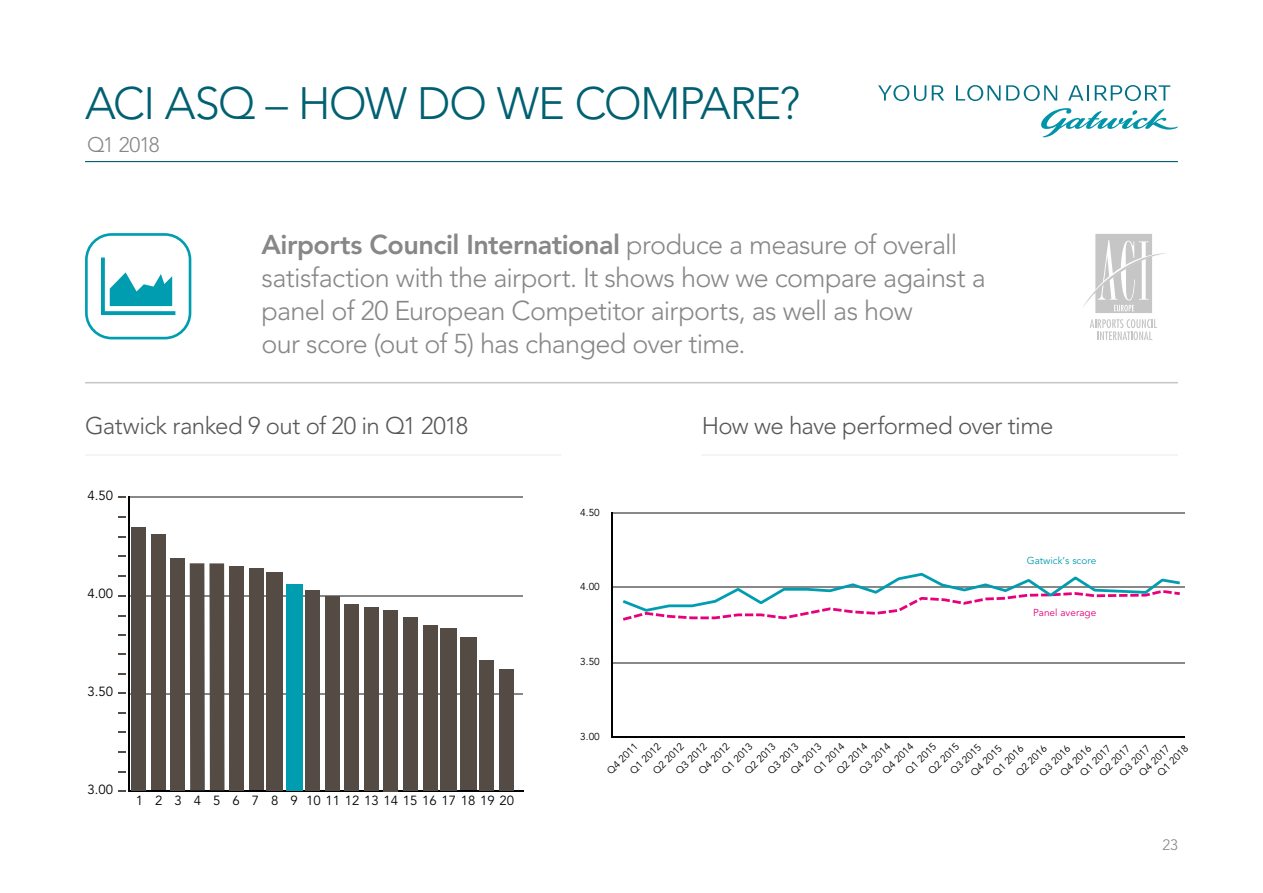
<style>
.page{position:relative;width:1263px;height:893px;background:#fff}
.page>*{position:absolute;margin:0;border:0;box-sizing:border-box;transform-origin:0 0}
.t1{font:300 45px "Avenir";letter-spacing:-.035em;color:#006071}
.t2{font:300 27px/33px "Avenir";letter-spacing:-.025em;color:#878787}
.t3{font:300 24px "Avenir";letter-spacing:-.025em;color:#575756}
.t4{font:300 21px "Avenir";letter-spacing:-.055em;color:#878787}
.t5{font:300 15px "Avenir";color:#878787}
.t6{font:13.2px "Avenir";color:#010203}
.t7{font:10.05px "Avenir";color:#010203}
.t8{font:10.05px "Avenir";color:#000}
.t9{font:10.05px "Avenir";color:#009db1}
.t10{font:10.05px "Avenir";color:#e6007c}
.s1{font-weight:800}
</style>
<div class="page">
<svg style="left:1041px;top:108px;width:137px;height:29px"></svg>
<svg style="left:1068px;top:85px;width:21px;height:16px"></svg>
<svg style="left:878px;top:85px;width:48px;height:16px"></svg>
<svg style="left:1006px;top:85px;width:51px;height:16px"></svg>
<svg style="left:932px;top:85px;width:12px;height:16px"></svg>
<svg style="left:956px;top:85px;width:44px;height:16px"></svg>
<svg style="left:1095px;top:85px;width:75px;height:16px"></svg>
<hr style="left:85px;top:161px;width:1093px;height:1px;background:#006071">
<hr style="left:85px;top:382px;width:1093px;height:1px;background:#c6c6c6">
<hr style="left:85px;top:454px;width:476px;height:2px;background:#f4f0ee">
<hr style="left:702px;top:454px;width:476px;height:2px;background:#f4f0ee">
<svg style="left:85px;top:233px;width:106px;height:106px"></svg>
<svg style="left:1083px;top:234px;width:83px;height:79px"></svg>
<svg style="left:1090px;top:319px;width:67px;height:21px"></svg>
<hr style="left:130px;top:693px;width:393px;height:1px;background:#888889">
<hr style="left:130px;top:595px;width:393px;height:2px;background:#888889">
<hr style="left:130px;top:496px;width:393px;height:2px;background:#888889">
<hr style="left:128px;top:496px;width:2px;height:296px;background:#010203">
<hr style="left:128px;top:790px;width:396px;height:2px;background:#010203">
<div style="left:132px;top:527px;width:14px;height:263px;background:#544b45"></div>
<div style="left:151px;top:534px;width:15px;height:256px;background:#544b45"></div>
<div style="left:171px;top:558px;width:14px;height:232px;background:#544b45"></div>
<div style="left:190px;top:563px;width:15px;height:227px;background:#544b45"></div>
<div style="left:209px;top:563px;width:15px;height:227px;background:#544b45"></div>
<div style="left:229px;top:566px;width:15px;height:224px;background:#544b45"></div>
<div style="left:249px;top:568px;width:14px;height:222px;background:#544b45"></div>
<div style="left:267px;top:572px;width:16px;height:218px;background:#544b45"></div>
<div style="left:286px;top:584px;width:16px;height:206px;background:#009db1"></div>
<div style="left:306px;top:590px;width:14px;height:200px;background:#544b45"></div>
<div style="left:325px;top:596px;width:15px;height:194px;background:#544b45"></div>
<div style="left:345px;top:604px;width:14px;height:187px;background:#544b45"></div>
<div style="left:364px;top:607px;width:15px;height:183px;background:#544b45"></div>
<div style="left:384px;top:610px;width:14px;height:182px;background:#544b45"></div>
<div style="left:403px;top:617px;width:15px;height:173px;background:#544b45"></div>
<div style="left:423px;top:625px;width:14px;height:165px;background:#544b45"></div>
<div style="left:441px;top:628px;width:16px;height:162px;background:#544b45"></div>
<div style="left:460px;top:638px;width:16px;height:152px;background:#544b45"></div>
<div style="left:480px;top:660px;width:14px;height:130px;background:#544b45"></div>
<div style="left:499px;top:669px;width:15px;height:121px;background:#544b45"></div>
<svg style="left:118px;top:496px;width:8px;height:2px"></svg>
<svg style="left:118px;top:595px;width:8px;height:2px"></svg>
<svg style="left:118px;top:575px;width:8px;height:2px"></svg>
<svg style="left:118px;top:516px;width:8px;height:2px"></svg>
<svg style="left:118px;top:692px;width:8px;height:2px"></svg>
<svg style="left:118px;top:673px;width:8px;height:2px"></svg>
<svg style="left:118px;top:653px;width:8px;height:2px"></svg>
<svg style="left:118px;top:634px;width:8px;height:2px"></svg>
<svg style="left:118px;top:751px;width:8px;height:2px"></svg>
<svg style="left:118px;top:712px;width:8px;height:2px"></svg>
<hr style="left:611px;top:662px;width:574px;height:2px;background:#888889">
<hr style="left:611px;top:587px;width:576px;height:1px;background:#888889">
<hr style="left:611px;top:512px;width:576px;height:2px;background:#888889">
<hr style="left:612px;top:512px;width:1px;height:226px;background:#010203">
<hr style="left:612px;top:737px;width:574px;height:1px;background:#010203">
<svg style="left:623px;top:573px;width:557px;height:48px"></svg>
<div style="left:1185px;top:506px;width:8px;height:234px;background:#fff"></div>
<h1 class="t1" style="left:85px;top:77px;width:717px">ACI ASQ – HOW DO WE COMPARE?</h1>
<p class="t4" style="left:87px;top:132px;width:74px">Q1 2018</p>
<p class="t2" style="left:261px;top:229px;width:726px"><span class="s1">Airports Council International</span> produce a measure of overall satisfaction with the airport. It shows how we compare against a panel of 20 European Competitor airports, as well as how<br>our score (out of 5) has changed over time.</p>
<p class="t3" style="left:85px;top:412px;width:385px">Gatwick ranked 9 out of 20 in Q1 2018</p>
<p class="t3" style="left:702px;top:412px;width:353px">How we have performed over time</p>
<p class="t6" style="left:87px;top:488px;width:27px">4.50</p>
<p class="t6" style="left:87px;top:586px;width:27px">4.00</p>
<p class="t6" style="left:87px;top:684px;width:27px">3.50</p>
<p class="t6" style="left:87px;top:782px;width:27px">3.00</p>
<p class="t6" style="left:136px;top:793px;width:380px">1 2 3 4 5 6 7 8 9 1011121314151617181920</p>
<p class="t8" style="left:580px;top:506px;width:21px">4.50</p>
<p class="t8" style="left:580px;top:581px;width:21px">4.00</p>
<p class="t8" style="left:580px;top:656px;width:21px">3.50</p>
<p class="t8" style="left:580px;top:731px;width:21px">3.00</p>
<p class="t9" style="left:1027px;top:554px;width:71px">Gatwick’s score</p>
<p class="t10" style="left:1033px;top:607px;width:65px">Panel average</p>
<p class="t7" style="left:811px;top:768px;width:41px;rotate:-45deg">Q1 2014</p>
<p class="t7" style="left:834px;top:768px;width:41px;rotate:-45deg">Q2 2014</p>
<p class="t7" style="left:857px;top:768px;width:41px;rotate:-45deg">Q3 2014</p>
<p class="t7" style="left:880px;top:768px;width:41px;rotate:-45deg">Q4 2014</p>
<p class="t7" style="left:627px;top:768px;width:41px;rotate:-45deg">Q1 2012</p>
<p class="t7" style="left:650px;top:768px;width:41px;rotate:-45deg">Q2 2012</p>
<p class="t7" style="left:673px;top:768px;width:41px;rotate:-45deg">Q3 2012</p>
<p class="t7" style="left:696px;top:768px;width:41px;rotate:-45deg">Q4 2012</p>
<p class="t7" style="left:719px;top:768px;width:41px;rotate:-45deg">Q1 2013</p>
<p class="t7" style="left:742px;top:768px;width:41px;rotate:-45deg">Q2 2013</p>
<p class="t7" style="left:765px;top:768px;width:41px;rotate:-45deg">Q3 2013</p>
<p class="t7" style="left:788px;top:768px;width:41px;rotate:-45deg">Q4 2013</p>
<p class="t7" style="left:903px;top:768px;width:41px;rotate:-45deg">Q1 2015</p>
<p class="t7" style="left:926px;top:768px;width:41px;rotate:-45deg">Q2 2015</p>
<p class="t7" style="left:948px;top:769px;width:41px;rotate:-45deg">Q3 2015</p>
<p class="t7" style="left:604px;top:768px;width:41px;rotate:-45deg">Q4 2011</p>
<p class="t7" style="left:1155px;top:771px;width:41px;rotate:-45deg">Q1 2018</p>
<p class="t7" style="left:990px;top:771px;width:41px;rotate:-45deg">Q1 2016</p>
<p class="t7" style="left:1013px;top:771px;width:41px;rotate:-45deg">Q2 2016</p>
<p class="t7" style="left:1037px;top:771px;width:41px;rotate:-45deg">Q3 2016</p>
<p class="t7" style="left:1058px;top:771px;width:41px;rotate:-45deg">Q4 2016</p>
<p class="t7" style="left:968px;top:771px;width:41px;rotate:-45deg">Q4 2015</p>
<p class="t7" style="left:1078px;top:771px;width:41px;rotate:-45deg">Q1 2017</p>
<p class="t7" style="left:1097px;top:771px;width:41px;rotate:-45deg">Q2 2017</p>
<p class="t7" style="left:1117px;top:771px;width:41px;rotate:-45deg">Q3 2017</p>
<p class="t7" style="left:1137px;top:771px;width:41px;rotate:-45deg">Q4 2017</p>
<p class="t5" style="left:1162px;top:836px;width:17px">23</p>
</div>
